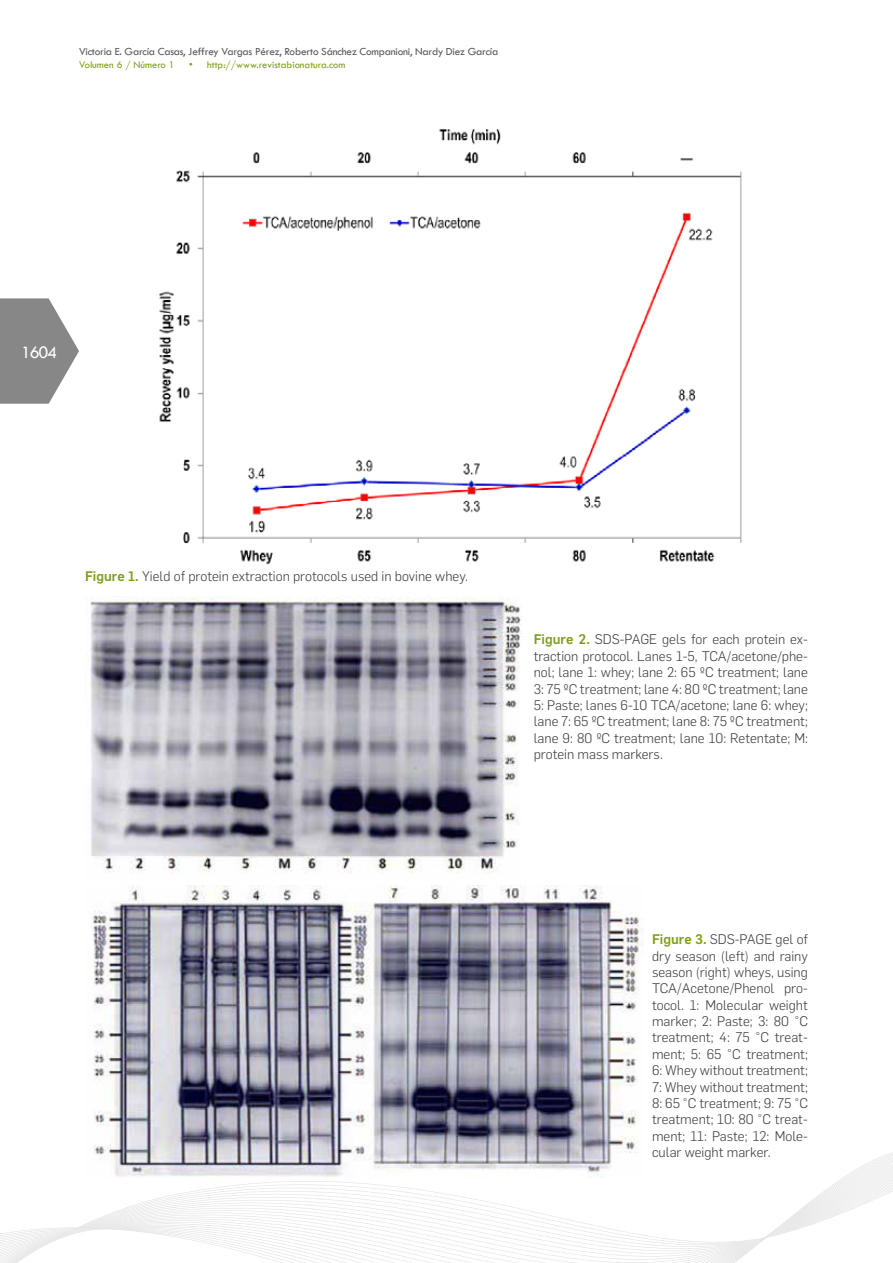
<style>
.page{position:relative;width:893px;height:1263px;background:#fff}
.page>*{position:absolute;margin:0;border:0;box-sizing:border-box;transform-origin:0 0}
.t1{font:18px "Tw Cen";color:#fff}
.t2{font:300 13.65px/16.4px "Flama";color:#3c3c3b;text-align:justify}
.t3{font:11.25px "Tw Cen";letter-spacing:-.02em;color:#575756}
.t4{font:10.5px "Tw Cen";color:#7d9e18}
.s1{font-weight:500;color:#7d9e18}
</style>
<div class="page">
<svg style="left:0;top:298px;width:79px;height:106px"></svg>
<svg style="left:0;top:1152px;width:893px;height:111px"></svg>
<img style="left:159px;top:129px;width:583px;height:436px">
<img style="left:90px;top:596px;width:432px;height:278px">
<img style="left:85px;top:886px;width:558px;height:292px">
<p class="t3" style="left:79px;top:45px;width:421px">Victoria E. García Casas, Jeffrey Vargas Pérez, Roberto Sánchez Companioni, Nardy Diez García</p>
<p class="t4" style="left:79px;top:58px;width:97px">Volumen 6 / Número 1</p>
<p class="t4" style="left:189px;top:58px;width:158px">• http://www.revistabionatura.com</p>
<h1 class="t1" style="left:21px;top:341px;width:37px">1604</h1>
<p class="t2" style="left:85px;top:567px;width:385px"><span class="s1">Figure 1.</span> Yield of protein extraction protocols used in bovine whey.</p>
<p class="t2" style="left:534px;top:631px;width:276px"><span class="s1">Figure 2.</span> SDS-PAGE gels for each protein ex&shy;traction protocol. Lanes 1-5, TCA/acetone/phe&shy;nol; lane 1: whey; lane 2: 65 ºC treatment; lane 3: 75 ºC treatment; lane 4: 80 ºC treatment; lane 5: Paste; lanes 6-10 TCA/acetone; lane 6: whey; lane 7: 65 ºC treatment; lane 8: 75 ºC treatment; lane 9: 80 ºC treatment; lane 10: Retentate; M: protein mass markers.</p>
<p class="t2" style="left:652px;top:930px;width:157px"><span class="s1">Figure 3.</span> SDS-PAGE gel of dry season (left) and rainy season (right) wheys, using TCA/Acetone/Phenol pro&shy;tocol. 1: Molecular weight marker; 2: Paste; 3: 80 °C treatment; 4: 75 °C treat&shy;ment; 5: 65 °C treatment; 6: Whey without treatment; 7: Whey without treatment; 8: 65 °C treatment; 9: 75 °C treatment; 10: 80 °C treat&shy;ment; 11: Paste; 12: Mole&shy;cular weight marker.</p>
</div>
